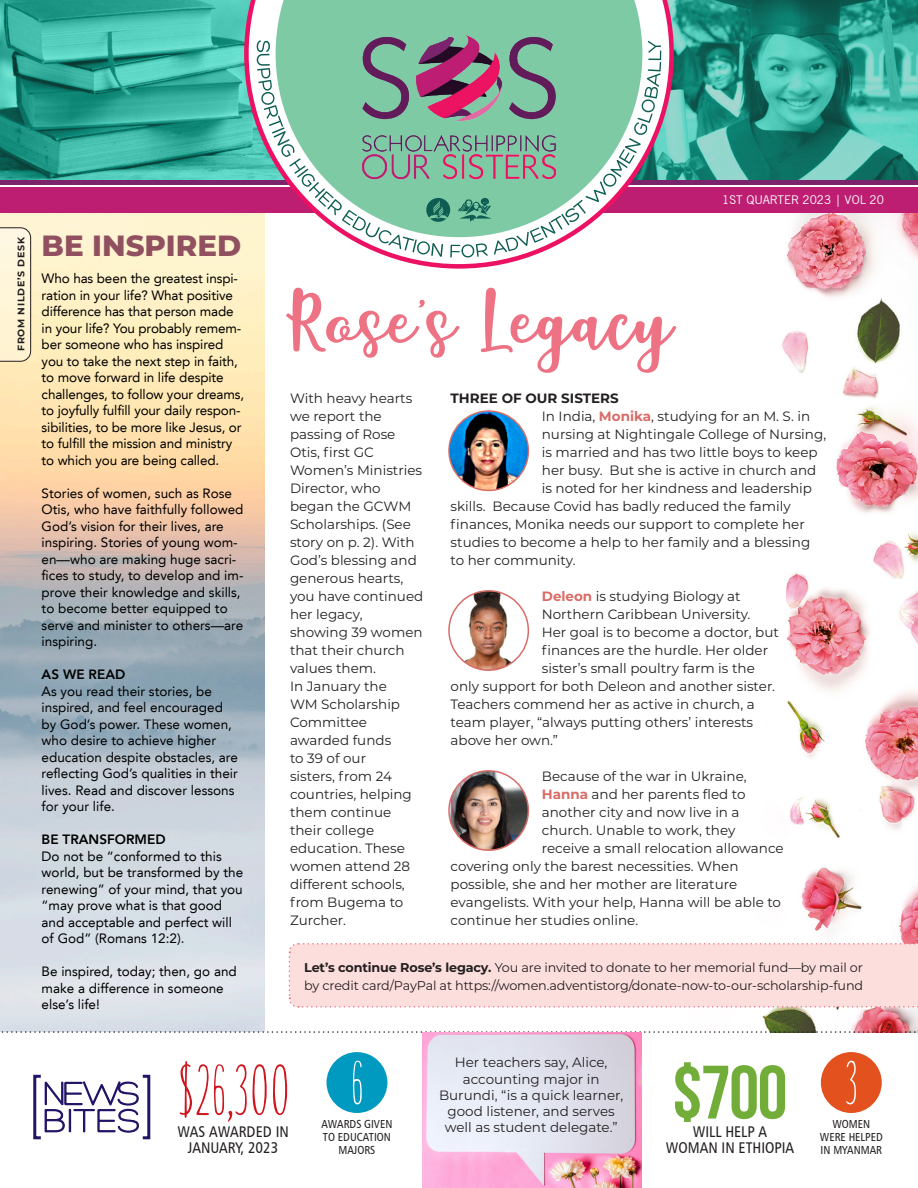
<style>
.page{position:relative;width:918px;height:1188px;background:#fff}
.page>*{position:absolute;margin:0;border:0;box-sizing:border-box;transform-origin:0 0}
.t1{font:700 75.45px "Bebas Neue";color:#72ad39}
.t2{font:72.6px "SUNN";color:#cf151d}
.t3{font:62.55px "SUNN";color:#fff}
.t4{font:57.3px "Naishila Dancing Script";letter-spacing:.01em;color:#ed7283}
.t5{font:800 29.25px "Montserrat";color:#905060}
.t6{font:15.45px/15.5px "Humanist 777 BT Roman Condensed B";color:#231f20;text-align:center}
.t7{font:13.5px/18px "Montserrat";color:#231f20;text-align:center}
.Normal__Web{font:13.5px/16.5px "Avenir LT";color:#000}
.Normal__Web-2{font:800 13.5px "Avenir LT";color:#000}
.t8{font:700 13.5px "Montserrat";color:#231f20}
.t9{font:12.75px/18px "Montserrat";letter-spacing:-.01em;color:#231f20}
.t10{font:12px "News Gothic BT";color:#fff}
.t11{font:11.7px/12.8px "Humanist 777 BT Roman Condensed B";color:#231f20;text-align:center}
.t12{font:700 9.6px "Montserrat";letter-spacing:.075em;color:#231f20}
.s1{font-weight:700}
.s2{font-weight:700;color:#d96c67}
</style>
<div class="page">
<img style="left:0;top:212px;width:265px;height:819px">
<img style="left:687px;top:212px;width:231px;height:819px">
<svg style="left:674px;top:184px;width:244px;height:1px"></svg>
<img style="left:674px;top:0;width:244px;height:180px">
<img style="left:0;top:0;width:244px;height:180px">
<div style="left:0;top:187px;width:918px;height:25px;background:#bd1e72"></div>
<hr style="left:0;top:180px;width:918px;height:4px;background:#7b246c">
<svg style="left:244px;top:0;width:430px;height:269px"></svg>
<div style="left:276px;top:0;width:366px;height:40px;background:#7ecaa5"></div>
<img style="left:354px;top:29px;width:210px;height:11px">
<div style="left:141px;top:1075px;width:9px;height:64px;border:3px solid #201566"></div>
<div style="left:33px;top:1075px;width:9px;height:64px;border:3px solid #201566"></div>
<svg style="left:44px;top:1081px;width:95px;height:52px"></svg>
<svg style="left:257px;top:40px;width:404px;height:218px;fill:#7ecaa5"></svg>
<svg style="left:426px;top:198px;width:24px;height:24px"></svg>
<svg style="left:458px;top:198px;width:34px;height:24px"></svg>
<div style="left:327px;top:1052px;width:60px;height:61px;background:#009ac0;border-radius:50%"></div>
<div style="left:821px;top:1052px;width:61px;height:61px;background:#e3511f;border-radius:50%"></div>
<svg style="left:0;top:1031px;width:918px;height:2px"></svg>
<svg style="left:0;top:227px;width:31px;height:135px;background:#f5ecd1"></svg>
<img style="left:422px;top:1032px;width:219px;height:156px">
<img style="left:449px;top:411px;width:79px;height:79px;border-radius:40px">
<div style="left:448px;top:410px;width:81px;height:81px;border:2px solid #d96c67;border-radius:50%"></div>
<img style="left:449px;top:591px;width:79px;height:79px;border-radius:40px">
<div style="left:448px;top:590px;width:81px;height:81px;border:2px solid #d96c67;border-radius:50%"></div>
<img style="left:451px;top:771px;width:77px;height:79px">
<div style="left:448px;top:770px;width:81px;height:81px;border:2px solid #d96c67;border-radius:50%"></div>
<div style="left:288px;top:943px;width:630px;height:65px;background:#fcdedd"></div>
<p class="t12" style="left:14px;top:351px;width:116px;rotate:-90deg">FROM NILDE’S DESK</p>
<p class="t5" style="left:42px;top:224px;width:201px">BE INSPIRED</p>
<p class="Normal__Web" style="left:42px;top:270px;width:204px">Who has been the greatest inspi&shy;ration in your life? What positive difference has that person made in your life? You probably remem&shy;ber someone who has inspired you to take the next step in faith, to move forward in life despite challenges, to follow your dreams, to joyfully fulfill your daily respon&shy;sibilities, to be more like Jesus, or to fulfill the mission and ministry to which you are being called.</p>
<p class="Normal__Web" style="left:42px;top:485px;width:203px">Stories of women, such as Rose<br>Otis, who have faithfully followed<br>God’s vision for their lives, are inspiring. Stories of young wom&shy;en—who are making huge sacri&shy;fices to study, to develop and im&shy;prove their knowledge and skills, to become better equipped to serve and minister to others—are inspiring.</p>
<p class="Normal__Web-2" style="left:42px;top:666px;width:85px">AS WE READ</p>
<p class="Normal__Web" style="left:42px;top:683px;width:198px">As you read their stories, be inspired, and feel encouraged by God’s power. These women, who desire to achieve higher education despite obstacles, are reflecting God’s qualities in their lives. Read and discover lessons for your life.</p>
<p class="Normal__Web-2" style="left:42px;top:831px;width:125px">BE TRANSFORMED</p>
<p class="Normal__Web" style="left:42px;top:848px;width:203px">Do not be “conformed to this world, but be transformed by the renewing” of your mind, that you “may prove what is that good and acceptable and perfect will of God” (Romans 12:2).</p>
<p class="Normal__Web" style="left:42px;top:963px;width:197px">Be inspired, today; then, go and make a difference in someone else’s life!</p>
<p class="t10" style="left:722px;top:193px;width:163px">1ST QUARTER 2023 | VOL 20</p>
<p class="t4" style="left:290px;top:297px;width:384px">Rose’s Legacy</p>
<p class="t7" style="left:290px;top:388px;width:135px;text-align:left">With heavy hearts we report the passing of Rose<br>Otis, first GC<br>Women’s Ministries<br>Director, who began the GCWM<br>Scholarships. (See story on p. 2). With<br>God’s blessing and generous hearts, you have continued her legacy, showing 39 women that their church values them.<br>In January the<br>WM Scholarship<br>Committee awarded funds<br>to 39 of our<br>sisters, from 24 countries, helping them continue their college education. These women attend 28 different schools, from Bugema to<br>Zurcher.</p>
<p class="t9" style="left:304px;top:959px;width:561px"><span class="s1">Let’s continue Rose’s legacy.</span> You are invited to donate to her memorial fund—by mail or by credit card/PayPal at https://women.adventistorg/donate-now-to-our-scholarship-fund</p>
<p class="t8" style="left:451px;top:388px;width:170px">THREE OF OUR SISTERS</p>
<p class="t7" style="left:542px;top:406px;width:270px">In India, <span class="s2">Monika</span>, studying for an M. S. in</p>
<p class="t7" style="left:542px;top:424px;width:286px">nursing at Nightingale College of Nursing,</p>
<p class="t7" style="left:542px;top:442px;width:277px">is married and has two little boys to keep</p>
<p class="t7" style="left:542px;top:460px;width:276px">her busy. But she is active in church and</p>
<p class="t7" style="left:542px;top:478px;width:272px">is noted for her kindness and leadership</p>
<p class="t7" style="left:451px;top:496px;width:342px">skills. Because Covid has badly reduced the family</p>
<p class="t7" style="left:451px;top:514px;width:356px">finances, Monika needs our support to complete her</p>
<p class="t7" style="left:451px;top:532px;width:361px">studies to become a help to her family and a blessing</p>
<p class="t7" style="left:451px;top:550px;width:127px">to her community.</p>
<p class="t7" style="left:542px;top:586px;width:200px"><span class="s2">Deleon</span> is studying Biology at</p>
<p class="t7" style="left:542px;top:604px;width:210px">Northern Caribbean University.</p>
<p class="t7" style="left:542px;top:622px;width:239px">Her goal is to become a doctor, but</p>
<p class="t7" style="left:542px;top:640px;width:228px">finances are the hurdle. Her older</p>
<p class="t7" style="left:542px;top:658px;width:214px">sister’s small poultry farm is the</p>
<p class="t7" style="left:451px;top:676px;width:326px">only support for both Deleon and another sister.</p>
<p class="t7" style="left:451px;top:694px;width:306px">Teachers commend her as active in church, a</p>
<p class="t7" style="left:451px;top:712px;width:304px">team player, “always putting others’ interests</p>
<p class="t7" style="left:451px;top:730px;width:109px">above her own.”</p>
<p class="t7" style="left:542px;top:766px;width:206px">Because of the war in Ukraine,</p>
<p class="t7" style="left:542px;top:784px;width:205px"><span class="s2">Hanna</span> and her parents fled to</p>
<p class="t7" style="left:542px;top:802px;width:199px">another city and now live in a</p>
<p class="t7" style="left:542px;top:820px;width:195px">church. Unable to work, they</p>
<p class="t7" style="left:542px;top:838px;width:243px">receive a small relocation allowance</p>
<p class="t7" style="left:451px;top:856px;width:289px">covering only the barest necessities. When</p>
<p class="t7" style="left:451px;top:874px;width:288px">possible, she and her mother are literature</p>
<p class="t7" style="left:451px;top:892px;width:332px">evangelists. With your help, Hanna will be able to</p>
<p class="t7" style="left:451px;top:910px;width:189px">continue her studies online.</p>
<p class="t2" style="left:177px;top:1051px;width:114px">$26,300</p>
<p class="t6" style="left:178px;top:1124px;width:113px">WAS AWARDED IN<br>JANUARY, 2023</p>
<p class="t3" style="left:350px;top:1050px;width:15px">6</p>
<p class="t11" style="left:321px;top:1118px;width:73px">AWARDS GIVEN<br>TO EDUCATION<br>MAJORS</p>
<p class="t7" style="left:439px;top:1054px;width:186px;line-height:16.2px">Her teachers say, Alice, accounting major in<br>Burundi, “is a quick learner, good listener, and serves well as student delegate.”</p>
<p class="t1" style="left:672px;top:1051px;width:117px">$700</p>
<p class="t6" style="left:666px;top:1124px;width:130px">WILL HELP A<br>WOMAN IN ETHIOPIA</p>
<p class="t3" style="left:844px;top:1050px;width:15px">3</p>
<p class="t11" style="left:820px;top:1118px;width:64px">WOMEN<br>WERE HELPED<br>IN MYANMAR</p>
</div>
